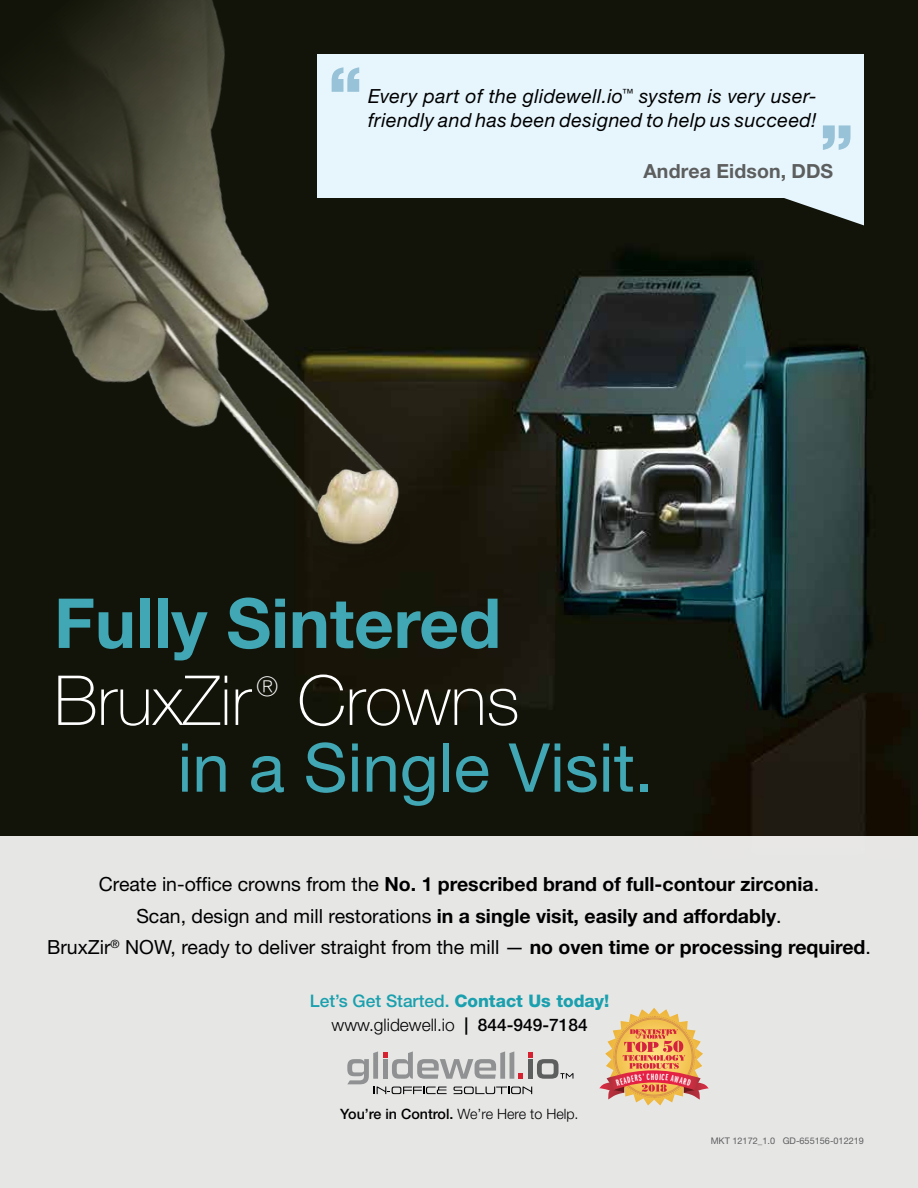
<style>
.page{position:relative;width:918px;height:1188px;background:#fff}
.page>*{position:absolute;margin:0;border:0;box-sizing:border-box;transform-origin:0 0}
.t1{font:700 69px "Helvetica Neue LT Std";color:#41a7b4}
.t2{font:100 69px "Helvetica Neue LT Std";color:#fff}
.t3{font:67.5px "Helvetica Neue LT Std";color:#41a7b4}
.t4{font:900 64.5px "Helvetica Neue LT Std";color:#98c2d7}
.t5{font:100 27.15px "Helvetica Neue LT Std";color:#fff}
.t6{font:19.5px/31.7px "Helvetica Neue LT Std";color:#000001;text-align:center}
.t7{font:italic 19.5px/24px "Helvetica Neue LT Std";letter-spacing:.025em;color:#000001}
.t8{font:700 19.5px "Helvetica Neue LT Std";letter-spacing:.01em;color:#5d5e5e}
.t9{font:500 17.25px "Helvetica Neue LT Std";color:#1aa0ae}
.t10{font:300 17.25px "Helvetica Neue LT Std";color:#000001}
.t11{font:500 14.25px "Helvetica Neue LT Std";color:#000001}
.t12{font:9.45px "ITC Franklin Gothic Std Dm X Cp";color:#fff}
.t13{font:9.15px "Helvetica Neue LT Std";color:#5d5e5e}
.s1{font-weight:700}
.s2{font-weight:800}
.s3{font-weight:500}
.s4{font-weight:300}
</style>
<div class="page">
<img style="left:0;top:0;width:918px;height:836px">
<img style="left:0;top:0;width:424px;height:584px">
<img style="left:250px;top:455px;width:181px;height:132px">
<div style="left:0;top:836px;width:918px;height:352px;background:#e6e7e5"></div>
<svg style="left:347px;top:1051px;width:226px;height:43px"></svg>
<div style="left:318px;top:54px;width:546px;height:143px;background:#e7f6fd"></div>
<svg style="left:696px;top:197px;width:168px;height:28px;background:#4b504a"></svg>
<svg style="left:599px;top:1008px;width:110px;height:98px"></svg>
<h3 class="t4" style="left:329px;top:52px;width:35px">“</h3>
<p class="t7" style="left:368px;top:84px;width:450px">Every part of the glidewell.io<sup>™</sup> system is very user&shy;friendly and has been designed to help us succeed!</p>
<h3 class="t4" style="left:853px;top:165px;width:35px;rotate:-180deg">“</h3>
<p class="t8" style="left:643px;top:159px;width:191px">Andrea Eidson, DDS</p>
<h1 class="t1" style="left:54px;top:581px;width:449px">Fully Sintered</h1>
<h1 class="t2" style="left:54px;top:661px;width:198px">BruxZir</h1>
<h3 class="t5" style="left:256px;top:671px;width:23px">®</h3>
<h1 class="t2" style="left:297px;top:661px;width:224px">Crowns</h1>
<h2 class="t3" style="left:177px;top:727px;width:478px">in a Single Visit.</h2>
<p class="t6" style="left:47px;top:868px;width:825px">Create in-office crowns from the <span class="s1">No. 1 prescribed brand of full-contour zirconia</span>.<br>Scan, design and mill restorations <span class="s1">in a single visit, easily and affordably</span>.<br>BruxZir<sup>®</sup> NOW, ready to deliver straight from the mill — <span class="s1">no oven time or processing required</span>.</p>
<p class="t9" style="left:310px;top:990px;width:301px">Let’s Get Started. <span class="s2">Contact Us today!</span></p>
<p class="t10" style="left:332px;top:1015px;width:258px">www.glidewell.io <span class="s3">| 844-949-7184</span></p>
<p class="t11" style="left:340px;top:1106px;width:240px">You’re in Control. <span class="s4">We’re Here to Help.</span></p>
<p class="t12" style="left:651px;top:1071px;width:5px">H</p>
<p class="t13" style="left:711px;top:1135px;width:155px">MKT 12172_1.0 GD-655156-012219</p>
</div>
